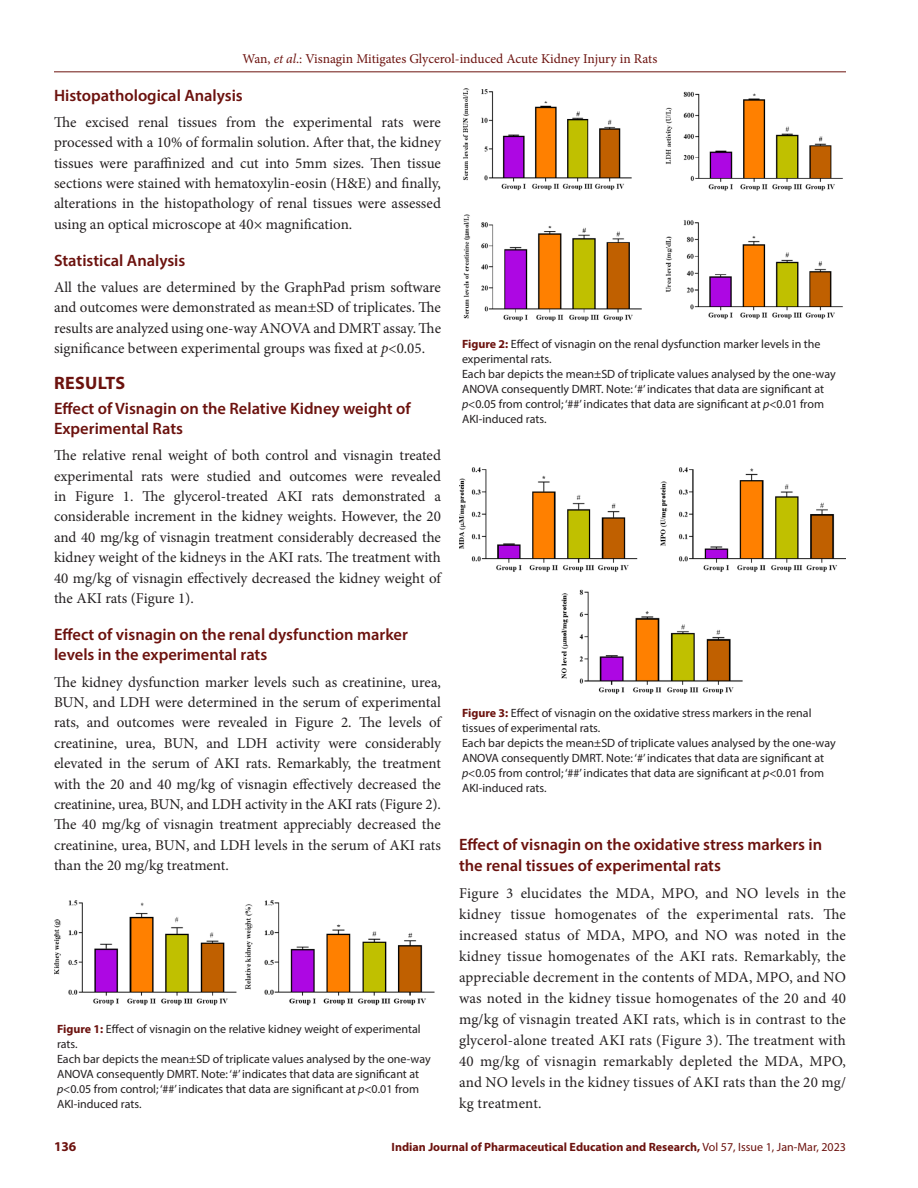
<style>
.page{position:relative;width:918px;height:1188px;background:#fff}
.page>*{position:absolute;margin:0;border:0;box-sizing:border-box;transform-origin:0 0}
._1_HD{font:700 18px "Myriad Pro";letter-spacing:.02em;color:#6c120e}
._2_HD{font:600 16.5px/20.4px "Myriad Pro";color:#6c120e}
.TXT{font:15px/20.4px "Minion Pro";color:#231f20;text-align:justify}
.t1{font:13.5px "Minion Pro";letter-spacing:-.005em;color:#6c120e}
.RRH{font:700 13.5px "Myriad Pro";color:#6c120e}
.FIG_LEG{font:12px/15px "Myriad Pro";color:#231f20}
.FIG_CAP{font:12px/15px "Myriad Pro";color:#231f20}
.RRH-2{font:700 12px "Myriad Pro";color:#6c120e}
.s1{font-style:italic}
.s2{font-weight:700;color:#6c120e}
.s3{font-weight:400}
</style>
<div class="page">
<hr style="left:54px;top:72px;width:792px;height:1px;background:#6c120e">
<img style="left:54px;top:900px;width:381px;height:106px">
<img style="left:463px;top:88px;width:380px;height:234px">
<img style="left:459px;top:468px;width:387px;height:225px">
<p class="t1" style="left:243px;top:50px;width:416px">Wan, <span class="s1">et al</span>.: Visnagin Mitigates Glycerol-induced Acute Kidney Injury in Rats</p>
<p class="_2_HD" style="left:54px;top:84px;width:190px">Histopathological Analysis</p>
<p class="TXT" style="left:54px;top:112px;width:389px">The excised renal tissues from the experimental rats were processed with a 10% of formalin solution. After that, the kidney tissues were paraffinized and cut into 5mm sizes. Then tissue sections were stained with hematoxylin-eosin (H&amp;E) and finally, alterations in the histopathology of renal tissues were assessed using an optical microscope at 40× magnification.</p>
<p class="_2_HD" style="left:54px;top:250px;width:133px">Statistical Analysis</p>
<p class="TXT" style="left:54px;top:277px;width:389px">All the values are determined by the GraphPad prism software and outcomes were demonstrated as mean±SD of triplicates. The results are analyzed using one-way ANOVA and DMRT assay. The significance between experimental groups was fixed at <span class="s1">p</span>&lt;0.05.</p>
<p class="_1_HD" style="left:54px;top:371px;width:73px">RESULTS</p>
<p class="_2_HD" style="left:54px;top:397px;width:358px">Effect of Visnagin on the Relative Kidney weight of<br>Experimental Rats</p>
<p class="TXT" style="left:54px;top:445px;width:389px">The relative renal weight of both control and visnagin treated experimental rats were studied and outcomes were revealed in Figure 1. The glycerol-treated AKI rats demonstrated a considerable increment in the kidney weights. However, the 20 and 40 mg/kg of visnagin treatment considerably decreased the kidney weight of the kidneys in the AKI rats. The treatment with 40 mg/kg of visnagin effectively decreased the kidney weight of the AKI rats (Figure 1).</p>
<p class="_2_HD" style="left:54px;top:624px;width:356px">Effect of visnagin on the renal dysfunction marker levels in the experimental rats</p>
<p class="TXT" style="left:54px;top:672px;width:389px">The kidney dysfunction marker levels such as creatinine, urea, BUN, and LDH were determined in the serum of experimental rats, and outcomes were revealed in Figure 2. The levels of creatinine, urea, BUN, and LDH activity were considerably elevated in the serum of AKI rats. Remarkably, the treatment with the 20 and 40 mg/kg of visnagin effectively decreased the creatinine, urea, BUN, and LDH activity in the AKI rats (Figure 2).<br>The 40 mg/kg of visnagin treatment appreciably decreased the creatinine, urea, BUN, and LDH levels in the serum of AKI rats than the 20 mg/kg treatment.</p>
<p class="FIG_CAP" style="left:57px;top:1021px;width:365px"><span class="s2">Figure 1:</span> Effect of visnagin on the relative kidney weight of experimental rats.</p>
<p class="FIG_LEG" style="left:57px;top:1051px;width:375px">Each bar depicts the mean±SD of triplicate values analysed by the one-way ANOVA consequently DMRT. Note: ‘#’ indicates that data are significant at <span class="s1">p</span>&lt;0.05 from control; ‘##’ indicates that data are significant at <span class="s1">p</span>&lt;0.01 from AKI-induced rats.</p>
<p class="FIG_CAP" style="left:462px;top:336px;width:360px"><span class="s2">Figure 2:</span> Effect of visnagin on the renal dysfunction marker levels in the experimental rats.</p>
<p class="FIG_LEG" style="left:462px;top:366px;width:375px">Each bar depicts the mean±SD of triplicate values analysed by the one-way ANOVA consequently DMRT. Note: ‘#’ indicates that data are significant at <span class="s1">p</span>&lt;0.05 from control; ‘##’ indicates that data are significant at <span class="s1">p</span>&lt;0.01 from AKI-induced rats.</p>
<p class="FIG_CAP" style="left:462px;top:706px;width:351px"><span class="s2">Figure 3:</span> Effect of visnagin on the oxidative stress markers in the renal tissues of experimental rats.</p>
<p class="FIG_LEG" style="left:462px;top:736px;width:375px">Each bar depicts the mean±SD of triplicate values analysed by the one-way ANOVA consequently DMRT. Note: ‘#’ indicates that data are significant at <span class="s1">p</span>&lt;0.05 from control; ‘##’ indicates that data are significant at <span class="s1">p</span>&lt;0.01 from AKI-induced rats.</p>
<p class="_2_HD" style="left:459px;top:833px;width:365px;line-height:21px">Effect of visnagin on the oxidative stress markers in the renal tissues of experimental rats</p>
<p class="TXT" style="left:459px;top:882px;width:389px;line-height:21px">Figure 3 elucidates the MDA, MPO, and NO levels in the kidney tissue homogenates of the experimental rats. The increased status of MDA, MPO, and NO was noted in the kidney tissue homogenates of the AKI rats. Remarkably, the appreciable decrement in the contents of MDA, MPO, and NO was noted in the kidney tissue homogenates of the 20 and 40 mg/kg of visnagin treated AKI rats, which is in contrast to the glycerol-alone treated AKI rats (Figure 3). The treatment with 40 mg/kg of visnagin remarkably depleted the MDA, MPO, and NO levels in the kidney tissues of AKI rats than the 20 mg/ kg treatment.</p>
<p class="RRH" style="left:54px;top:1137px;width:24px">136</p>
<p class="RRH-2" style="left:392px;top:1139px;width:456px">Indian Journal of Pharmaceutical Education and Research, <span class="s3">Vol 57, Issue 1, Jan-Mar, 2023</span></p>
</div>
